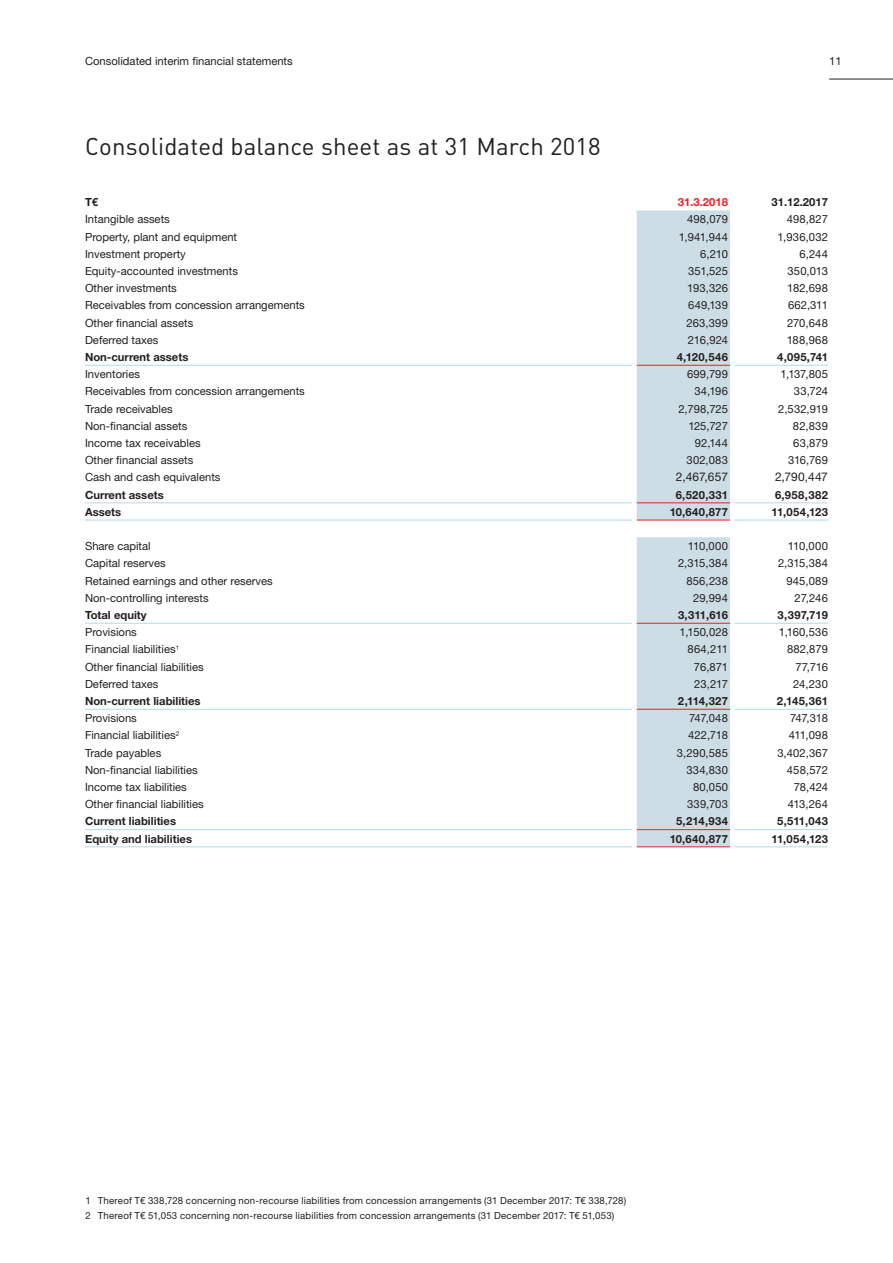
<style>
.page{position:relative;width:893px;height:1263px;background:#fff}
.page>*{position:absolute;margin:0;border:0;box-sizing:border-box;transform-origin:0 0}
.t1{font:24px "DIN Pro";letter-spacing:.005em;color:#231f20}
.t2{font:12px "Helvetica Neue LT Pro";letter-spacing:.005em;color:#231f20}
.t3{font:11.25px "Helvetica Neue LT Pro";color:#231f20}
.t4{font:700 11.25px "Helvetica Neue LT Pro";color:#231f20}
.t5{font:700 11.25px "Helvetica Neue LT Pro";color:#ee1d23}
.t6{font:9.75px/15px "Helvetica Neue LT Pro";letter-spacing:.02em;color:#231f20}
</style>
<div class="page">
<hr style="left:829px;top:79px;width:64px;height:1px;background:#231f20">
<div style="left:637px;top:210px;width:93px;height:636px;background:#cddde6"></div>
<hr style="left:637px;top:365px;width:93px;height:1px;background:#ee1d23">
<hr style="left:637px;top:502px;width:93px;height:1px;background:#ee1d23">
<hr style="left:637px;top:623px;width:93px;height:1px;background:#ee1d23">
<hr style="left:637px;top:709px;width:93px;height:1px;background:#ee1d23">
<hr style="left:637px;top:829px;width:93px;height:1px;background:#ee1d23">
<hr style="left:637px;top:846px;width:93px;height:1px;background:#ee1d23">
<hr style="left:85px;top:365px;width:547px;height:1px;background:#b4d9e8">
<hr style="left:734px;top:365px;width:94px;height:1px;background:#b4d9e8">
<hr style="left:85px;top:502px;width:547px;height:1px;background:#b4d9e8">
<hr style="left:734px;top:502px;width:94px;height:1px;background:#b4d9e8">
<hr style="left:85px;top:520px;width:547px;height:1px;background:#b4d9e8">
<hr style="left:734px;top:520px;width:94px;height:1px;background:#b4d9e8">
<hr style="left:85px;top:623px;width:547px;height:1px;background:#b4d9e8">
<hr style="left:85px;top:709px;width:547px;height:1px;background:#b4d9e8">
<hr style="left:734px;top:709px;width:94px;height:1px;background:#b4d9e8">
<hr style="left:85px;top:829px;width:547px;height:1px;background:#b4d9e8">
<hr style="left:734px;top:829px;width:94px;height:1px;background:#b4d9e8">
<hr style="left:85px;top:846px;width:547px;height:1px;background:#b4d9e8">
<hr style="left:734px;top:846px;width:94px;height:1px;background:#b4d9e8">
<hr style="left:637px;top:520px;width:93px;height:1px;background:#ee1d23">
<hr style="left:734px;top:623px;width:94px;height:1px;background:#b4d9e8">
<p class="t3" style="left:85px;top:54px;width:209px">Consolidated interim financial statements</p>
<p class="t3" style="left:829px;top:54px;width:14px">11</p>
<h1 class="t1" style="left:85px;top:130px;width:517px">Consolidated balance sheet as at 31 March 2018</h1>
<p class="t4" style="left:85px;top:195px;width:15px">T€</p>
<p class="t5" style="left:678px;top:195px;width:52px">31.3.2018</p>
<p class="t4" style="left:772px;top:195px;width:58px">31.12.2017</p>
<p class="t3" style="left:85px;top:212px;width:86px">Intangible assets</p>
<p class="t3" style="left:687px;top:212px;width:42px">498,079</p>
<p class="t3" style="left:787px;top:212px;width:43px">498,827</p>
<p class="t3" style="left:85px;top:230px;width:154px">Property, plant and equipment</p>
<p class="t3" style="left:679px;top:230px;width:51px">1,941,944</p>
<p class="t3" style="left:777px;top:230px;width:52px">1,936,032</p>
<p class="t3" style="left:85px;top:247px;width:102px">Investment property</p>
<p class="t3" style="left:700px;top:247px;width:29px">6,210</p>
<p class="t3" style="left:799px;top:247px;width:30px">6,244</p>
<p class="t3" style="left:85px;top:264px;width:154px">Equity-accounted investments</p>
<p class="t3" style="left:688px;top:264px;width:41px">351,525</p>
<p class="t3" style="left:787px;top:264px;width:42px">350,013</p>
<p class="t3" style="left:85px;top:281px;width:93px">Other investments</p>
<p class="t3" style="left:687px;top:281px;width:42px">193,326</p>
<p class="t3" style="left:787px;top:281px;width:42px">182,698</p>
<p class="t3" style="left:85px;top:298px;width:221px">Receivables from concession arrangements</p>
<p class="t3" style="left:688px;top:298px;width:41px">649,139</p>
<p class="t3" style="left:788px;top:298px;width:41px">662,311</p>
<p class="t3" style="left:85px;top:316px;width:110px">Other financial assets</p>
<p class="t3" style="left:686px;top:316px;width:43px">263,399</p>
<p class="t3" style="left:787px;top:316px;width:42px">270,648</p>
<p class="t3" style="left:85px;top:333px;width:75px">Deferred taxes</p>
<p class="t3" style="left:688px;top:333px;width:42px">216,924</p>
<p class="t3" style="left:787px;top:333px;width:43px">188,968</p>
<p class="t4" style="left:85px;top:350px;width:105px">Non-current assets</p>
<p class="t4" style="left:677px;top:350px;width:53px">4,120,546</p>
<p class="t4" style="left:777px;top:350px;width:52px">4,095,741</p>
<p class="t3" style="left:85px;top:367px;width:57px">Inventories</p>
<p class="t3" style="left:687px;top:367px;width:42px">699,799</p>
<p class="t3" style="left:780px;top:367px;width:49px">1,137,805</p>
<p class="t3" style="left:85px;top:384px;width:221px">Receivables from concession arrangements</p>
<p class="t3" style="left:694px;top:384px;width:35px">34,196</p>
<p class="t3" style="left:794px;top:384px;width:36px">33,724</p>
<p class="t3" style="left:85px;top:402px;width:89px">Trade receivables</p>
<p class="t3" style="left:678px;top:402px;width:51px">2,798,725</p>
<p class="t3" style="left:778px;top:402px;width:51px">2,532,919</p>
<p class="t3" style="left:85px;top:419px;width:104px">Non-financial assets</p>
<p class="t3" style="left:688px;top:419px;width:41px">125,727</p>
<p class="t3" style="left:793px;top:419px;width:36px">82,839</p>
<p class="t3" style="left:85px;top:436px;width:117px">Income tax receivables</p>
<p class="t3" style="left:695px;top:436px;width:35px">92,144</p>
<p class="t3" style="left:793px;top:436px;width:36px">63,879</p>
<p class="t3" style="left:85px;top:453px;width:110px">Other financial assets</p>
<p class="t3" style="left:687px;top:453px;width:43px">302,083</p>
<p class="t3" style="left:788px;top:453px;width:41px">316,769</p>
<p class="t3" style="left:85px;top:470px;width:137px">Cash and cash equivalents</p>
<p class="t2" style="left:676px;top:470px;width:54px">2,467,657</p>
<p class="t2" style="left:775px;top:470px;width:54px">2,790,447</p>
<p class="t4" style="left:85px;top:487px;width:80px">Current assets</p>
<p class="t4" style="left:676px;top:487px;width:54px">6,520,331</p>
<p class="t4" style="left:775px;top:487px;width:54px">6,958,382</p>
<p class="t4" style="left:85px;top:505px;width:38px">Assets</p>
<p class="t4" style="left:670px;top:505px;width:60px">10,640,877</p>
<p class="t4" style="left:772px;top:505px;width:58px">11,054,123</p>
<p class="t3" style="left:85px;top:539px;width:67px">Share capital</p>
<p class="t3" style="left:688px;top:539px;width:42px">110,000</p>
<p class="t3" style="left:788px;top:539px;width:42px">110,000</p>
<p class="t3" style="left:85px;top:556px;width:82px">Capital reserves</p>
<p class="t3" style="left:678px;top:556px;width:51px">2,315,384</p>
<p class="t3" style="left:778px;top:556px;width:51px">2,315,384</p>
<p class="t3" style="left:85px;top:574px;width:189px">Retained earnings and other reserves</p>
<p class="t3" style="left:686px;top:574px;width:43px">856,238</p>
<p class="t3" style="left:786px;top:574px;width:43px">945,089</p>
<p class="t3" style="left:85px;top:591px;width:125px">Non-controlling interests</p>
<p class="t3" style="left:693px;top:591px;width:36px">29,994</p>
<p class="t3" style="left:794px;top:591px;width:35px">27,246</p>
<p class="t4" style="left:85px;top:608px;width:63px">Total equity</p>
<p class="t4" style="left:678px;top:608px;width:51px">3,311,616</p>
<p class="t4" style="left:778px;top:608px;width:52px">3,397,719</p>
<p class="t3" style="left:85px;top:625px;width:53px">Provisions</p>
<p class="t3" style="left:680px;top:625px;width:50px">1,150,028</p>
<p class="t3" style="left:779px;top:625px;width:50px">1,160,536</p>
<p class="t3" style="left:85px;top:642px;width:96px">Financial liabilities<sup>1</sup></p>
<p class="t3" style="left:688px;top:642px;width:42px">864,211</p>
<p class="t3" style="left:787px;top:642px;width:42px">882,879</p>
<p class="t3" style="left:85px;top:660px;width:120px">Other financial liabilities</p>
<p class="t3" style="left:694px;top:660px;width:36px">76,871</p>
<p class="t3" style="left:795px;top:660px;width:34px">77,716</p>
<p class="t3" style="left:85px;top:677px;width:75px">Deferred taxes</p>
<p class="t3" style="left:694px;top:677px;width:35px">23,217</p>
<p class="t3" style="left:793px;top:677px;width:36px">24,230</p>
<p class="t4" style="left:85px;top:694px;width:117px">Non-current liabilities</p>
<p class="t4" style="left:678px;top:694px;width:52px">2,114,327</p>
<p class="t4" style="left:777px;top:694px;width:53px">2,145,361</p>
<p class="t3" style="left:85px;top:711px;width:53px">Provisions</p>
<p class="t3" style="left:689px;top:711px;width:40px">747,048</p>
<p class="t3" style="left:790px;top:711px;width:39px">747,318</p>
<p class="t3" style="left:85px;top:728px;width:96px">Financial liabilities<sup>2</sup></p>
<p class="t3" style="left:688px;top:728px;width:41px">422,718</p>
<p class="t3" style="left:789px;top:728px;width:41px">411,098</p>
<p class="t3" style="left:85px;top:746px;width:78px">Trade payables</p>
<p class="t3" style="left:677px;top:746px;width:53px">3,290,585</p>
<p class="t3" style="left:777px;top:746px;width:52px">3,402,367</p>
<p class="t3" style="left:85px;top:763px;width:114px">Non-financial liabilities</p>
<p class="t3" style="left:686px;top:763px;width:43px">334,830</p>
<p class="t3" style="left:787px;top:763px;width:43px">458,572</p>
<p class="t3" style="left:85px;top:780px;width:103px">Income tax liabilities</p>
<p class="t3" style="left:693px;top:780px;width:37px">80,050</p>
<p class="t3" style="left:794px;top:780px;width:36px">78,424</p>
<p class="t3" style="left:85px;top:797px;width:120px">Other financial liabilities</p>
<p class="t3" style="left:687px;top:797px;width:42px">339,703</p>
<p class="t3" style="left:788px;top:797px;width:42px">413,264</p>
<p class="t4" style="left:85px;top:814px;width:92px">Current liabilities</p>
<p class="t4" style="left:676px;top:814px;width:53px">5,214,934</p>
<p class="t4" style="left:777px;top:814px;width:52px">5,511,043</p>
<p class="t4" style="left:85px;top:831px;width:108px">Equity and liabilities</p>
<p class="t4" style="left:670px;top:831px;width:60px">10,640,877</p>
<p class="t4" style="left:772px;top:831px;width:58px">11,054,123</p>
<p class="t6" style="left:86px;top:1193px;width:542px">1 Thereof T€ 338,728 concerning non-recourse liabilities from concession arrangements (31 December 2017: T€ 338,728)<br>2 Thereof T€ 51,053 concerning non-recourse liabilities from concession arrangements (31 December 2017: T€ 51,053)</p>
</div>
